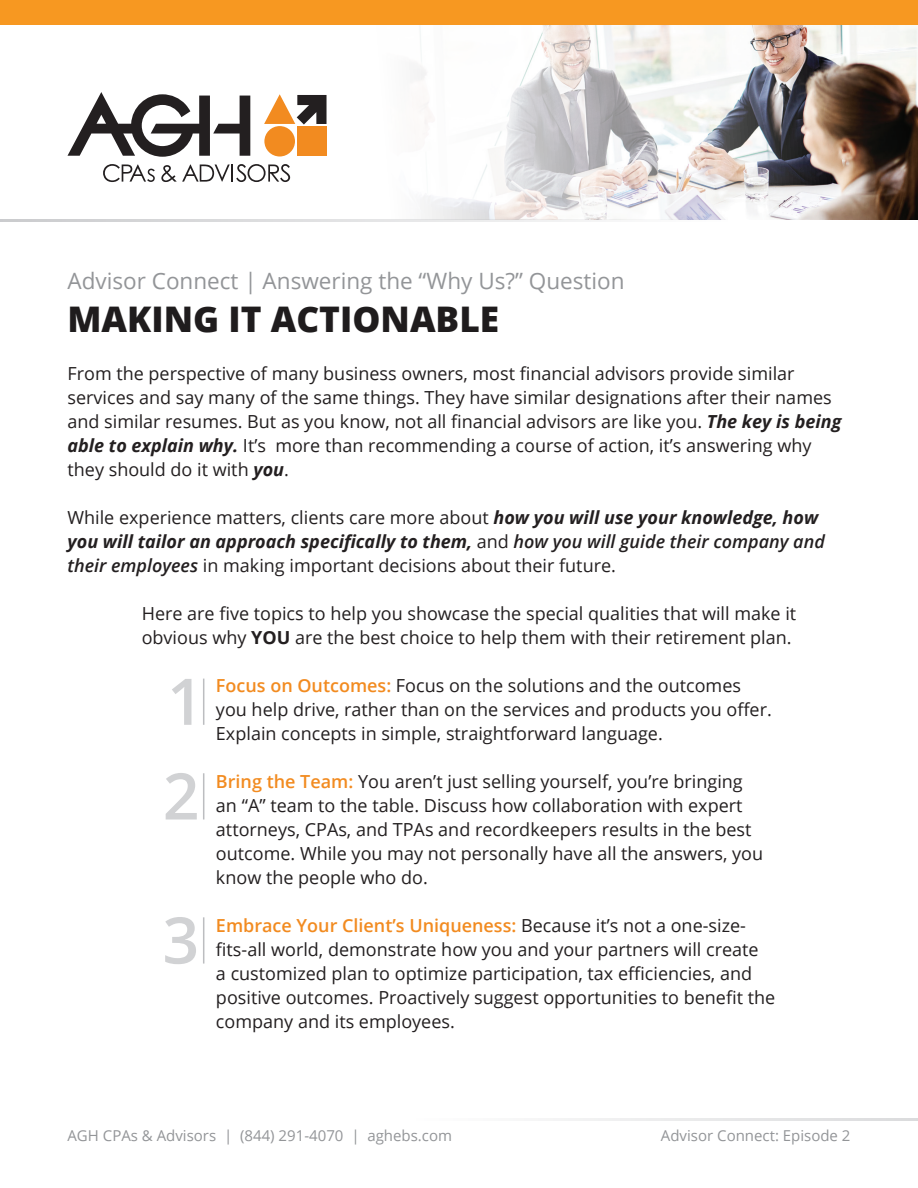
<style>
.page{position:relative;width:918px;height:1188px;background:#fff}
.page>*{position:absolute;margin:0;border:0;box-sizing:border-box;transform-origin:0 0}
.t1{font:600 64.35px/94.7px "Open Sans";color:#d1d2d4}
.t2{font:800 35.25px "Open Sans";color:#1f1c1d}
.t3{font:22.5px "Open Sans";color:#939598}
.t4{font:18px/24px "Open Sans";color:#231f20}
.t5{font:15px "Open Sans";color:#939598}
.s1{font-weight:700;font-style:italic}
.s2{font-weight:600;font-style:italic}
.s3{font-weight:700}
.s4{font-weight:600;color:#f28b20}
</style>
<div class="page">
<img style="left:186px;top:24px;width:732px;height:195px">
<hr style="left:416px;top:1118px;width:502px;height:2px;background:#bcbdc0">
<hr style="left:203px;top:679px;width:1px;height:46px;background:#bcbdc0">
<hr style="left:203px;top:773px;width:1px;height:47px;background:#bcbdc0">
<hr style="left:203px;top:917px;width:1px;height:47px;background:#bcbdc0">
<div style="left:0;top:0;width:918px;height:24px;background:#f79821"></div>
<svg style="left:68px;top:92px;width:182px;height:65px"></svg>
<svg style="left:264px;top:94px;width:63px;height:31px"></svg>
<div style="left:264px;top:126px;width:31px;height:31px;background:#f28b20;border-radius:50%"></div>
<div style="left:297px;top:127px;width:30px;height:29px;background:#f28b20"></div>
<svg style="left:103px;top:164px;width:52px;height:18px"></svg>
<svg style="left:161px;top:164px;width:129px;height:18px"></svg>
<hr style="left:0;top:219px;width:728px;height:3px;background:#bcbdc0">
<p class="t3" style="left:68px;top:265px;width:559px">Advisor Connect | Answering the “Why Us?” Question</p>
<h2 class="t2" style="left:68px;top:293px;width:433px">MAKING IT ACTIONABLE</h2>
<p class="t4" style="left:68px;top:361px;width:775px">From the perspective of many business owners, most financial advisors provide similar services and say many of the same things. They have similar designations after their names and similar resumes. But as you know, not all financial advisors are like you. <span class="s1">The key is being able to explain why.</span> It’s more than recommending a course of action, it’s answering why they should do it with <span class="s1">you</span>.</p>
<p class="t4" style="left:67px;top:505px;width:759px">While experience matters, clients care more about <span class="s1">how you will use your knowledge, how you will tailor an approach specifically to them,</span> and <span class="s2">how you will guide their company and their employees</span> in making important decisions about their future.</p>
<p class="t4" style="left:142px;top:601px;width:656px">Here are five topics to help you showcase the special qualities that will make it obvious why <span class="s3">YOU</span> are the best choice to help them with their retirement plan.</p>
<p class="t4" style="left:216px;top:673px;width:557px"><span class="s4">Focus on Outcomes:</span> Focus on the solutions and the outcomes you help drive, rather than on the services and products you offer.<br>Explain concepts in simple, straightforward language.</p>
<p class="t4" style="left:216px;top:769px;width:549px"><span class="s4">Bring the Team:</span> You aren’t just selling yourself, you’re bringing an “A” team to the table. Discuss how collaboration with expert attorneys, CPAs, and TPAs and recordkeepers results in the best outcome. While you may not personally have all the answers, you know the people who do.</p>
<p class="t4" style="left:216px;top:913px;width:561px"><span class="s4">Embrace Your Client’s Uniqueness:</span> Because it’s not a one-size&shy;fits-all world, demonstrate how you and your partners will create<br>a customized plan to optimize participation, tax efficiencies, and positive outcomes. Proactively suggest opportunities to benefit the company and its employees.</p>
<h1 class="t1" style="left:163px;top:653px;width:42px">1<br>2</h1>
<h1 class="t1" style="left:162px;top:892px;width:38px">3</h1>
<p class="t5" style="left:68px;top:1125px;width:386px">AGH CPAs &amp; Advisors | (844) 291-4070 | aghebs.com</p>
<p class="t5" style="left:661px;top:1125px;width:191px">Advisor Connect: Episode 2</p>
</div>
